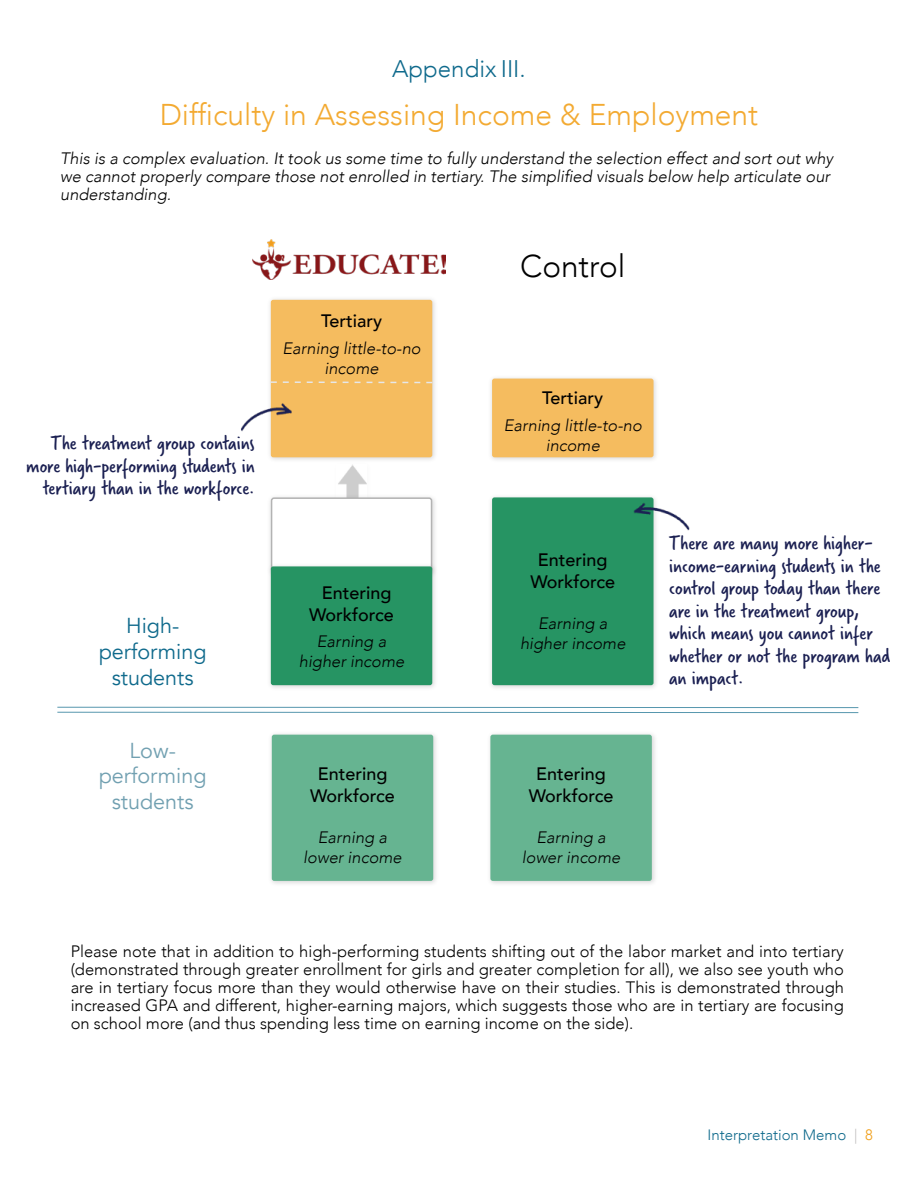
<style>
.page{position:relative;width:918px;height:1188px;background:#fff}
.page>*{position:absolute;margin:0;border:0;box-sizing:border-box;transform-origin:0 0}
.t1{font:300 31.5px "Avenir";color:#000}
.t2{font:300 30px "Avenir";color:#f3aa32}
.t3{font:300 24px "Avenir";color:#0f6a8c}
.t4{font:21.6px/26px "Avenir";color:#0f6a8c;text-align:center}
.t5{font:21.6px/26px "Avenir";color:#71a0b1;text-align:center}
.t6{font:21px/22.5px "Verveine";color:#1b2052}
.t7{font:500 18px/21.6px "Avenir";color:#000;text-align:center}
.t8{font:300 16.5px/18px "Avenir";color:#000;text-align:justify}
.t9{font:italic 300 16.5px/19.8px "Avenir";color:#000;text-align:center}
.t10{font:300 15px "Avenir";color:#0f6a8c}
.s1{color:#bebdbd}
.s2{color:#f1a01b}
</style>
<div class="page">
<img style="left:338px;top:464px;width:28px;height:30px">
<div style="left:267px;top:494px;width:171px;height:84px;background:#58595b;opacity:.25"></div>
<div style="left:272px;top:498px;width:160px;height:74px;background:#fff;border-radius:2px"></div>
<div style="left:271px;top:497px;width:161px;height:75px;border:2px solid #b3b3b3;border-radius:2px"></div>
<img style="left:252px;top:240px;width:193px;height:40px">
<div style="left:267px;top:563px;width:171px;height:128px;background:#58595b;opacity:.25"></div>
<div style="left:271px;top:566px;width:161px;height:119px;background:#269463;border-radius:2px"></div>
<div style="left:268px;top:731px;width:171px;height:156px;background:#58595b;opacity:.25"></div>
<div style="left:272px;top:735px;width:161px;height:146px;background:#66b491;border-radius:2px"></div>
<div style="left:488px;top:375px;width:171px;height:88px;background:#58595b;opacity:.25"></div>
<div style="left:492px;top:379px;width:162px;height:78px;background:#f5bc5f;border-radius:2px"></div>
<div style="left:488px;top:494px;width:171px;height:197px;background:#58595b;opacity:.25"></div>
<div style="left:492px;top:497px;width:162px;height:188px;background:#269463;border-radius:2px"></div>
<div style="left:267px;top:296px;width:171px;height:167px;background:#58595b;opacity:.25"></div>
<div style="left:271px;top:300px;width:161px;height:157px;background:#f5bc5f;border-radius:2px"></div>
<svg style="left:271px;top:381px;width:161px;height:2px"></svg>
<div style="left:487px;top:731px;width:171px;height:156px;background:#58595b;opacity:.25"></div>
<div style="left:490px;top:735px;width:162px;height:146px;background:#66b491;border-radius:2px"></div>
<hr style="left:57px;top:707px;width:801px;height:1px;background:#5797ae">
<hr style="left:57px;top:712px;width:801px;height:1px;background:#5797ae">
<img style="left:627px;top:494px;width:63px;height:47px">
<img style="left:241px;top:394px;width:51px;height:48px">
<h3 class="t3" style="left:392px;top:54px;width:135px">Appendix III.</h3>
<h2 class="t2" style="left:160px;top:97px;width:600px">Difficulty in Assessing Income &amp; Employment</h2>
<p class="t9" style="left:60px;top:149px;width:774px;line-height:18px;text-align:left">This is a complex evaluation. It took us some time to fully understand the selection effect and sort out why we cannot properly compare those not enrolled in tertiary. The simplified visuals below help articulate our understanding.</p>
<p class="t6" style="left:26px;top:432px;width:230px;text-align:right">The treatment group contains more high-performing students in tertiary than in the workforce.</p>
<p class="t7" style="left:321px;top:309px;width:62px">Tertiary</p>
<p class="t9" style="left:282px;top:338px;width:140px">Earning little-to-no income</p>
<h3 class="t4" style="left:99px;top:613px;width:109px">High&shy;performing students</h3>
<h3 class="t5" style="left:99px;top:738px;width:109px">Low&shy;performing students</h3>
<p class="t7" style="left:309px;top:581px;width:86px">Entering<br>Workforce</p>
<p class="t9" style="left:299px;top:631px;width:107px">Earning a higher income</p>
<p class="t7" style="left:310px;top:762px;width:86px">Entering<br>Workforce</p>
<p class="t9" style="left:303px;top:828px;width:100px">Earning a lower income</p>
<h1 class="t1" style="left:520px;top:247px;width:107px">Control</h1>
<p class="t7" style="left:542px;top:386px;width:62px">Tertiary</p>
<p class="t9" style="left:504px;top:416px;width:140px">Earning little-to-no income</p>
<p class="t7" style="left:530px;top:548px;width:86px">Entering<br>Workforce</p>
<p class="t9" style="left:520px;top:614px;width:107px">Earning a higher income</p>
<p class="t7" style="left:529px;top:762px;width:86px">Entering<br>Workforce</p>
<p class="t9" style="left:522px;top:828px;width:100px">Earning a lower income</p>
<p class="t6" style="left:669px;top:532px;width:223px">There are many more higher&shy;income-earning students in the control group today than there are in the treatment group, which means you cannot infer whether or not the program had an impact.</p>
<p class="t8" style="left:71px;top:943px;width:775px">Please note that in addition to high-performing students shifting out of the labor market and into tertiary (demonstrated through greater enrollment for girls and greater completion for all), we also see youth who are in tertiary focus more than they would otherwise have on their studies. This is demonstrated through increased GPA and different, higher-earning majors, which suggests those who are in tertiary are focusing on school more (and thus spending less time on earning income on the side).</p>
<p class="t10" style="left:708px;top:1126px;width:167px">Interpretation Memo <span class="s1">|</span> <span class="s2">8</span></p>
</div>
